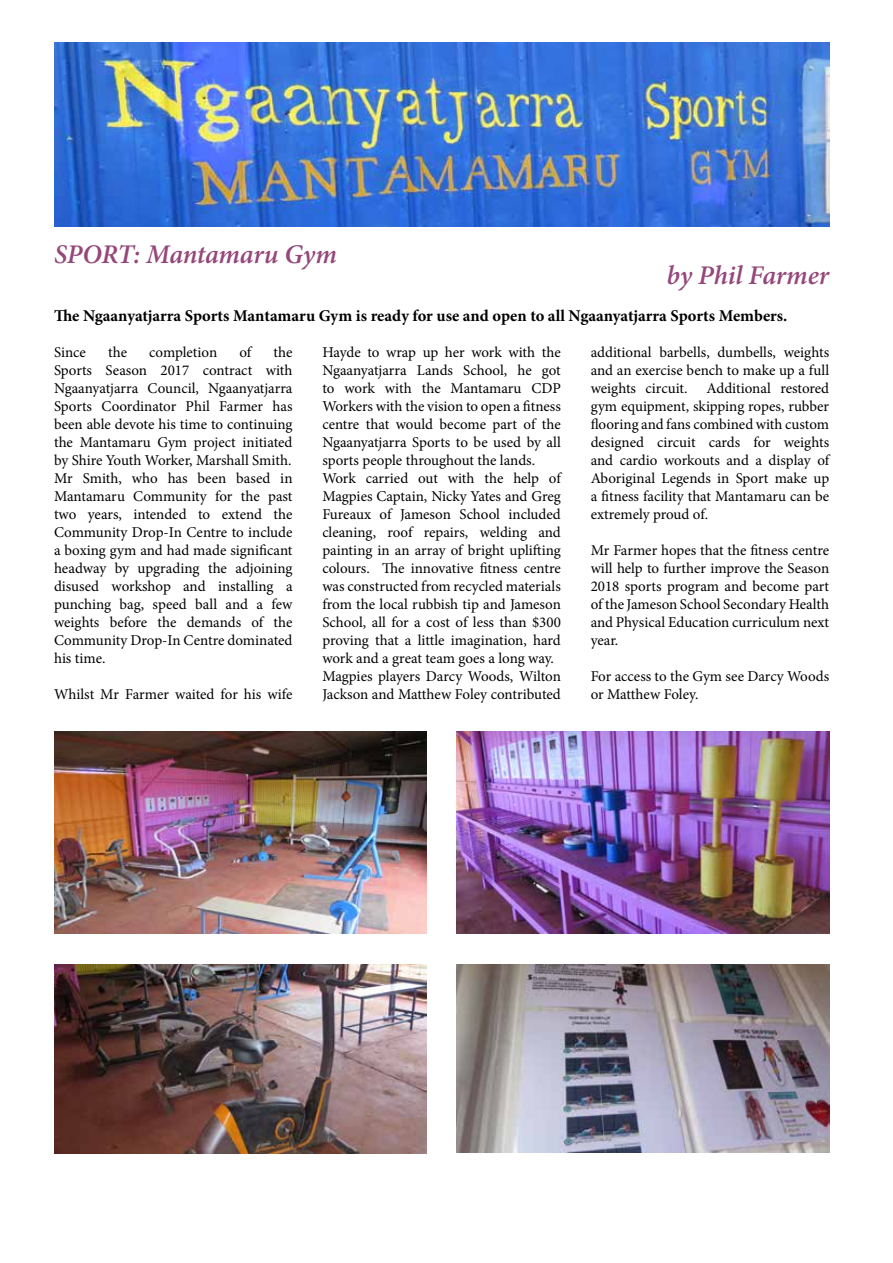
<style>
.page{position:relative;width:893px;height:1263px;background:#fff}
.page>*{position:absolute;margin:0;border:0;box-sizing:border-box;transform-origin:0 0}
.t1{font:italic 600 27px "Minion Pro";letter-spacing:-.01em;color:#95477a}
.t2{font:700 16.5px "Minion Pro";color:#000}
.t3{font:15px/18px "Minion Pro";letter-spacing:-.005em;color:#000;text-align:justify}
</style>
<div class="page">
<img style="left:54px;top:731px;width:373px;height:203px">
<img style="left:54px;top:964px;width:373px;height:189px">
<img style="left:456px;top:731px;width:373px;height:203px">
<img style="left:456px;top:964px;width:373px;height:189px">
<img style="left:54px;top:43px;width:775px;height:183px">
<h1 class="t1" style="left:54px;top:235px;width:285px">SPORT: Mantamaru Gym</h1>
<h1 class="t1" style="left:666px;top:256px;width:164px">by Phil Farmer</h1>
<p class="t2" style="left:54px;top:304px;width:735px">The Ngaanyatjarra Sports Mantamaru Gym is ready for use and open to all Ngaanyatjarra Sports Members.</p>
<p class="t3" style="left:54px;top:343px;width:33px">Since</p>
<p class="t3" style="left:108px;top:343px;width:20px">the</p>
<p class="t3" style="left:149px;top:343px;width:70px">completion</p>
<p class="t3" style="left:239px;top:343px;width:13px">of</p>
<p class="t3" style="left:54px;top:343px;width:240px;text-indent:220px">the Sports Season 2017 contract with Ngaanyatjarra Council, Ngaanyatjarra Sports Coordinator Phil Farmer has been able devote his time to continuing the Mantamaru Gym project initiated by Shire Youth Worker, Marshall Smith.<br>Mr Smith, who has been based in Mantamaru Community for the past two years, intended to extend the Community Drop-In Centre to include a boxing gym and had made significant headway by upgrading the adjoining disused workshop and installing a punching bag, speed ball and a few weights before the demands of the Community Drop-In Centre dominated his time.</p>
<p class="t3" style="left:54px;top:685px;width:240px">Whilst Mr Farmer waited for his wife</p>
<p class="t3" style="left:322px;top:343px;width:240px;text-align:left">Hayde to wrap up her work with the Ngaanyatjarra Lands School, he got to work with the Mantamaru CDP Workers with the vision to open a fitness centre that would become part of the Ngaanyatjarra Sports to be used by all sports people throughout the lands.<br>Work carried out with the help of Magpies Captain, Nicky Yates and Greg Fureaux of Jameson School included cleaning, roof repairs, welding and painting in an array of bright uplifting colours. The innovative fitness centre was constructed from recycled materials from the local rubbish tip and Jameson School, all for a cost of less than $300 proving that a little imagination, hard work and a great team goes a long way.<br>Magpies players Darcy Woods, Wilton Jackson and Matthew Foley contributed</p>
<p class="t3" style="left:591px;top:343px;width:240px">additional barbells, dumbells, weights and an exercise bench to make up a full weights circuit.</p>
<p class="t3" style="left:591px;top:379px;width:240px;text-indent:116px">Additional restored gym equipment, skipping ropes, rubber flooring and fans combined with custom designed circuit cards for weights and cardio workouts and a display of Aboriginal Legends in Sport make up a fitness facility that Mantamaru can be extremely proud of.</p>
<p class="t3" style="left:591px;top:541px;width:240px">Mr Farmer hopes that the fitness centre will help to further improve the Season 2018 sports program and become part of the Jameson School Secondary Health and Physical Education curriculum next year.</p>
<p class="t3" style="left:591px;top:667px;width:240px">For access to the Gym see Darcy Woods or Matthew Foley.</p>
</div>
